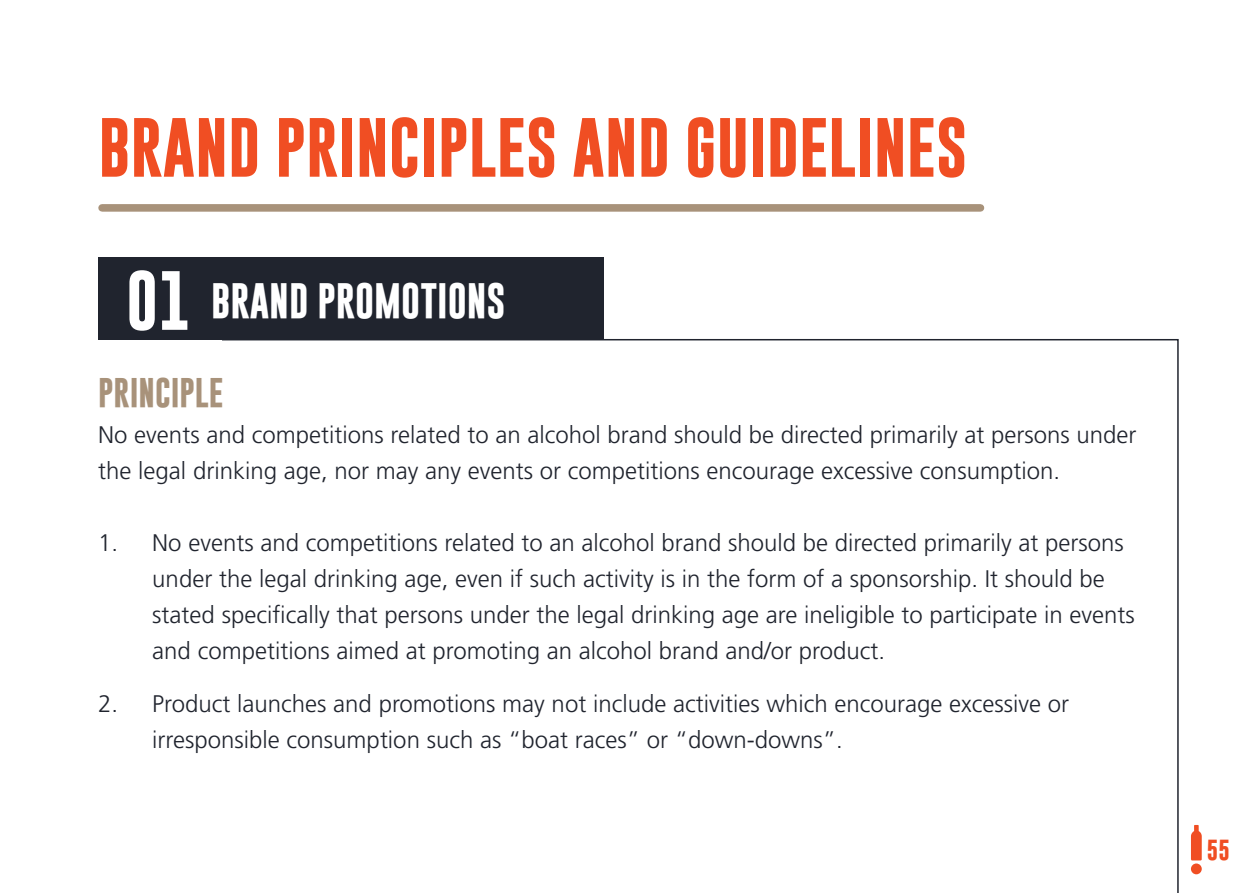
<style>
.page{position:relative;width:1259px;height:893px;background:#fff}
.page>*{position:absolute;margin:0;border:0;box-sizing:border-box;transform-origin:0 0}
.t1{font:700 60px "Gobold";color:#f04e23}
.t2{font:700 36px "Gobold";color:#fff}
.t3{font:700 30px "Gobold";color:#a8927a}
.t4{font:300 24px/36px "Frutiger LT Std";color:#20242e}
.t5{font:700 21px "Gobold";color:#f04e23}
.s1{font-size:60px}
</style>
<div class="page">
<div style="left:102px;top:204px;width:878px;height:8px;background:#a8927a"></div>
<div style="left:98px;top:257px;width:505px;height:83px;background:#20242e"></div>
<svg style="left:222px;top:338px;width:957px;height:555px"></svg>
<svg style="left:1191px;top:825px;width:10px;height:35px"></svg>
<div style="left:1191px;top:863px;width:10px;height:11px;background:#f04e23;border-radius:50%"></div>
<h1 class="t1" style="left:98px;top:108px;width:870px">BRAND PRINCIPLES AND GUIDELINES</h1>
<h2 class="t2" style="left:126px;top:277px;width:381px"><span class="s1">01</span> BRAND PROMOTIONS</h2>
<p class="t3" style="left:98px;top:373px;width:127px">PRINCIPLE</p>
<p class="t4" style="left:98px;top:417px;width:1039px">No events and competitions related to an alcohol brand should be directed primarily at persons under the legal drinking age, nor may any events or competitions encourage excessive consumption.</p>
<p class="t4" style="left:152px;top:525px;width:984px;text-indent:-54px">1. No events and competitions related to an alcohol brand should be directed primarily at persons under the legal drinking age, even if such activity is in the form of a sponsorship. It should be stated specifically that persons under the legal drinking age are ineligible to participate in events and competitions aimed at promoting an alcohol brand and/or product.</p>
<p class="t4" style="left:152px;top:686px;width:918px;text-indent:-54px">2. Product launches and promotions may not include activities which encourage excessive or irresponsible consumption such as “boat races” or “down-downs”.</p>
<p class="t5" style="left:1206px;top:836px;width:25px">55</p>
</div>
